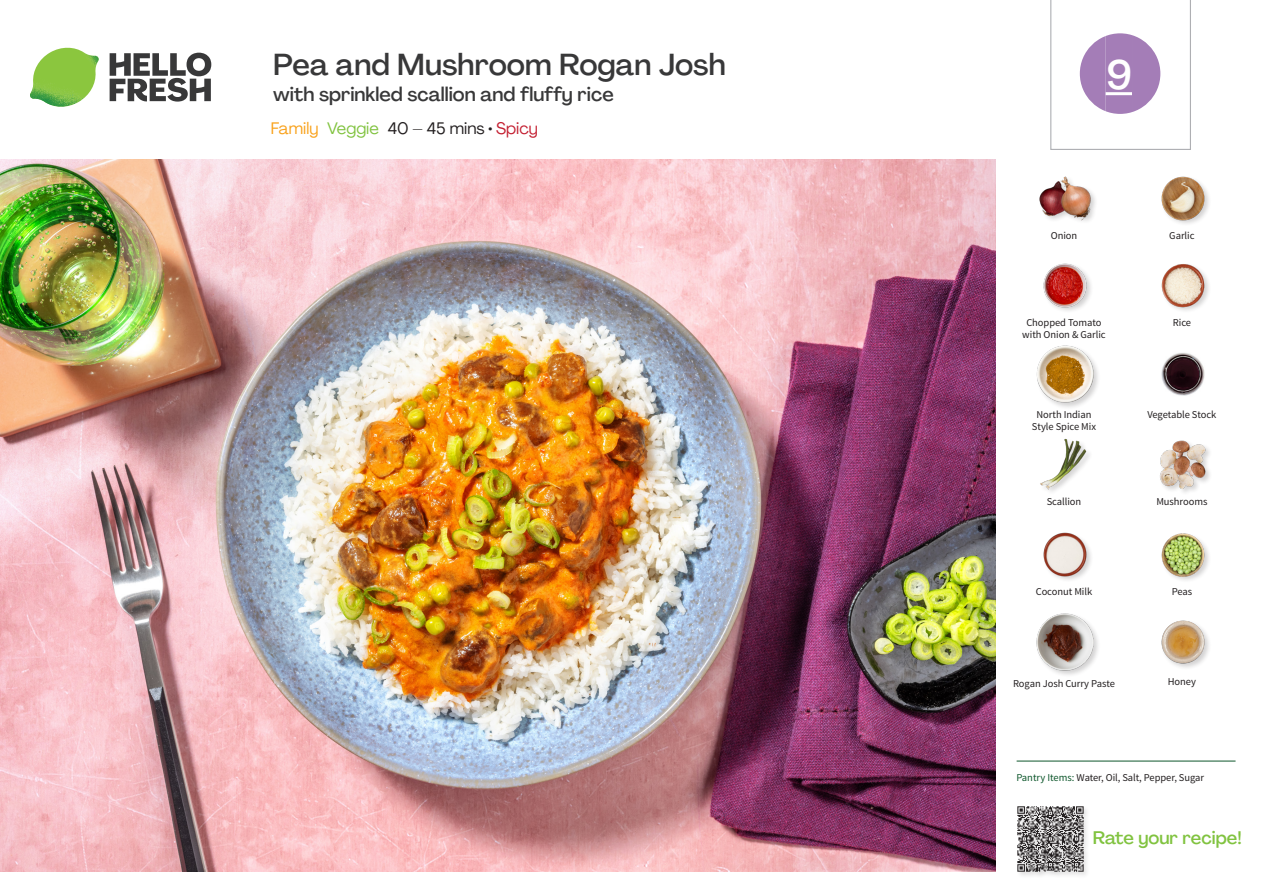
<style>
.page{position:relative;width:1263px;height:893px;background:#fff}
.page>*{position:absolute;margin:0;border:0;box-sizing:border-box;transform-origin:0 0}
._24_Recipe_Nr_Bag{font:500 40.5px "Agrandir";color:#fff}
._15_Titel_UK{font:500 30px "Agrandir";color:#383839}
._15_Titel_UK-2{font:500 19.5px "Agrandir";color:#383839}
.t1{font:500 18px "Agrandir";color:#81c340}
._02_Box_Type{font:16.5px "Agrandir";color:#231f20}
._18_FRONT_ingredients_UK{font:10.5px "Source Sans Pro";letter-spacing:-.005em;color:#231f20}
.t2{font:10.5px "Source Sans Variable";letter-spacing:-.005em;color:#231f20}
.s1{color:#f9a21c}
.s2{color:#81c340}
.s3{color:#c31f31}
.s4{font-family:"Source Sans Pro";color:#0e572c}
</style>
<div class="page">
<svg style="left:110px;top:53px;width:101px;height:49px"></svg>
<img style="left:30px;top:48px;width:69px;height:59px">
<img style="left:0;top:159px;width:995px;height:713px">
<hr style="left:1016px;top:761px;width:219px;height:1px;background:#0e572c">
<div style="left:1016px;top:805px;width:74px;height:74px;background:#f9f9f9"></div>
<img style="left:1017px;top:806px;width:69px;height:69px">
<img style="left:1161px;top:176px;width:48px;height:48px">
<div style="left:1038px;top:176px;width:60px;height:50px;background:#231f20;opacity:.2"></div>
<img style="left:1038px;top:176px;width:56px;height:50px">
<img style="left:1161px;top:264px;width:48px;height:47px">
<img style="left:1043px;top:263px;width:48px;height:48px">
<img style="left:1161px;top:353px;width:44px;height:43px">
<div style="left:1036px;top:344px;width:65px;height:66px;background:#231f20;opacity:.2"></div>
<img style="left:1036px;top:345px;width:58px;height:58px">
<img style="left:1160px;top:440px;width:50px;height:53px">
<img style="left:1040px;top:438px;width:50px;height:54px">
<img style="left:1161px;top:533px;width:48px;height:47px">
<img style="left:1043px;top:532px;width:48px;height:48px">
<img style="left:1161px;top:620px;width:48px;height:48px">
<div style="left:1035px;top:612px;width:66px;height:65px;background:#231f20;opacity:.2"></div>
<img style="left:1036px;top:613px;width:58px;height:57px">
<svg style="left:1050px;top:0;width:141px;height:150px"></svg>
<p class="_15_Titel_UK" style="left:273px;top:46px;width:454px">Pea and Mushroom Rogan Josh</p>
<p class="_15_Titel_UK-2" style="left:273px;top:82px;width:342px">with sprinkled scallion and fluffy rice</p>
<p class="_02_Box_Type" style="left:271px;top:118px;width:269px"><span class="s1">Family</span> <span class="s2">Veggie</span> 40 – 45 mins • <span class="s3">Spicy</span></p>
<p class="_24_Recipe_Nr_Bag" style="left:1106px;top:50px;width:28px">9</p>
<p class="_18_FRONT_ingredients_UK" style="left:1051px;top:229px;width:28px">Onion</p>
<p class="_18_FRONT_ingredients_UK" style="left:1169px;top:229px;width:27px">Garlic</p>
<p class="_18_FRONT_ingredients_UK" style="left:1026px;top:316px;width:77px">Chopped Tomato</p>
<p class="_18_FRONT_ingredients_UK" style="left:1173px;top:316px;width:20px">Rice</p>
<p class="_18_FRONT_ingredients_UK" style="left:1022px;top:328px;width:85px">with Onion &amp; Garlic</p>
<p class="_18_FRONT_ingredients_UK" style="left:1036px;top:408px;width:56px">North Indian</p>
<p class="_18_FRONT_ingredients_UK" style="left:1147px;top:408px;width:71px">Vegetable Stock</p>
<p class="_18_FRONT_ingredients_UK" style="left:1032px;top:420px;width:66px">Style Spice Mix</p>
<p class="_18_FRONT_ingredients_UK" style="left:1047px;top:495px;width:36px">Scallion</p>
<p class="_18_FRONT_ingredients_UK" style="left:1156px;top:495px;width:53px">Mushrooms</p>
<p class="_18_FRONT_ingredients_UK" style="left:1036px;top:585px;width:58px">Coconut Milk</p>
<p class="_18_FRONT_ingredients_UK" style="left:1172px;top:585px;width:22px">Peas</p>
<p class="_18_FRONT_ingredients_UK" style="left:1013px;top:677px;width:103px">Rogan Josh Curry Paste</p>
<p class="_18_FRONT_ingredients_UK" style="left:1168px;top:675px;width:30px">Honey</p>
<p class="t2" style="left:1016px;top:771px;width:189px"><span class="s4">Pantry Items:</span> Water, Oil, Salt, Pepper, Sugar</p>
<h3 class="t1" style="left:1093px;top:827px;width:150px">Rate your recipe!</h3>
</div>
